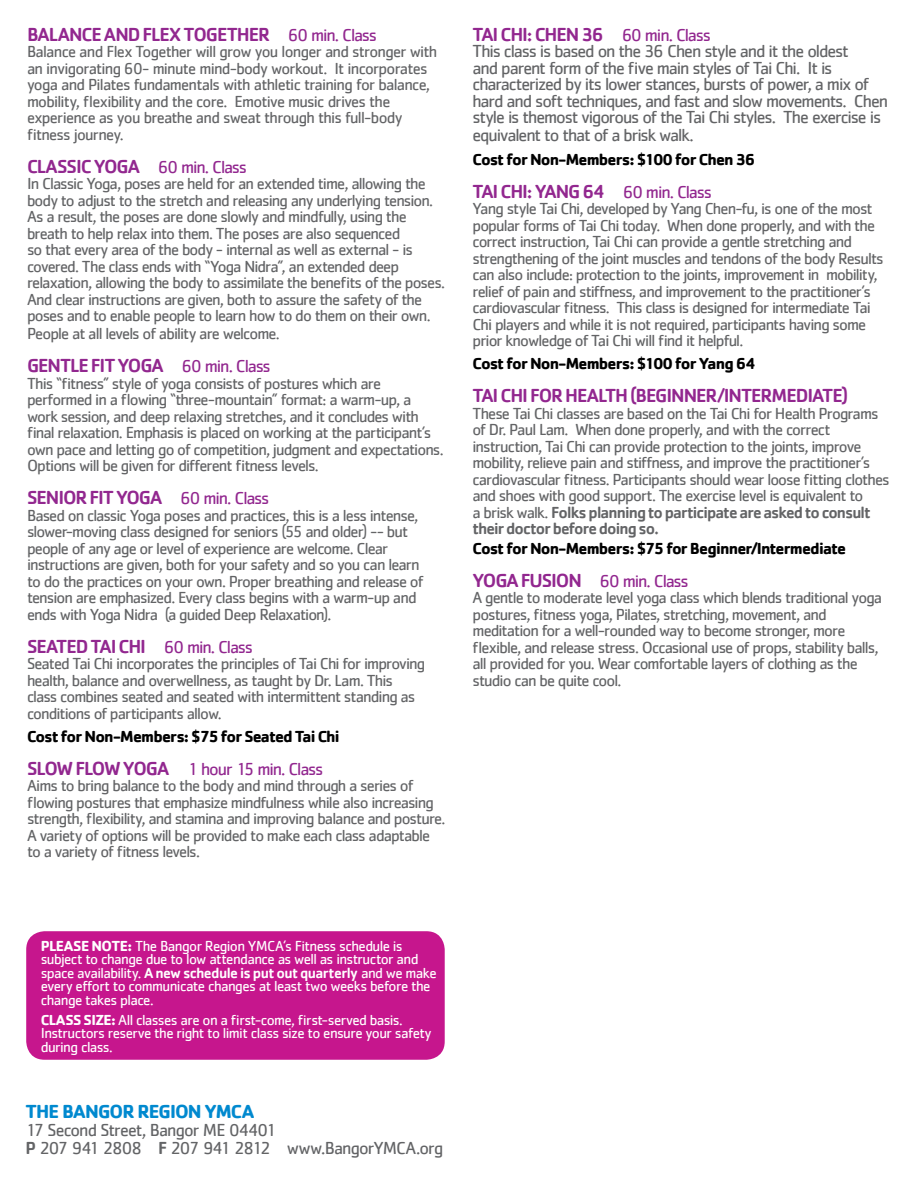
<style>
.page{position:relative;width:918px;height:1188px;background:#fff}
.page>*{position:absolute;margin:0;border:0;box-sizing:border-box;transform-origin:0 0}
.t1{font:500 19.5px "Cachet";letter-spacing:-.055em;color:#92278f}
.t2{font:700 19.5px "Cachet";letter-spacing:-.045em;color:#0089cf}
.t3{font:18px/16.8px "Cachet";letter-spacing:-.06em;color:#636466}
.t4{font:18px "Cachet";letter-spacing:-.06em;color:#92278f}
.t5{font:16.5px/16.5px "Cachet";letter-spacing:-.055em;color:#636466}
.t6{font:700 16.5px "Cachet";letter-spacing:-.05em;color:#000}
.t7{font:15px/13.5px "Cachet";letter-spacing:-.04em;color:#fff}
.s1{font-weight:400;font-size:18px}
.s2{font-weight:500;font-size:19.5px}
.s3{font-weight:500}
.s4{font-weight:700}
</style>
<div class="page">
<div style="left:26px;top:931px;width:419px;height:129px;background:#c6168d;border-radius:18px"></div>
<p class="t1" style="left:27px;top:22px;width:352px">BALANCE AND FLEX TOGETHER <span class="s1">60 min. Class</span></p>
<p class="t5" style="left:27px;top:43px;width:412px">Balance and Flex Together will grow you longer and stronger with an invigorating 60- minute mind-body workout. It incorporates yoga and Pilates fundamentals with athletic training for balance, mobility, flexibility and the core. Emotive music drives the experience as you breathe and sweat through this full-body fitness journey.</p>
<p class="t1" style="left:27px;top:154px;width:222px">CLASSIC YOGA <span class="s1">60 min. Class</span></p>
<p class="t5" style="left:27px;top:175px;width:420px">In Classic Yoga, poses are held for an extended time, allowing the body to adjust to the stretch and releasing any underlying tension.<br>As a result, the poses are done slowly and mindfully, using the breath to help relax into them. The poses are also sequenced<br>so that every area of the body - internal as well as external - is covered. The class ends with “Yoga Nidra”, an extended deep relaxation, allowing the body to assimilate the benefits of the poses.<br>And clear instructions are given, both to assure the safety of the poses and to enable people to learn how to do them on their own.</p>
<p class="t5" style="left:27px;top:325px;width:254px">People at all levels of ability are welcome.</p>
<p class="t1" style="left:27px;top:354px;width:245px">GENTLE FIT YOGA <span class="s1">60 min. Class</span></p>
<p class="t5" style="left:27px;top:375px;width:418px">This “fitness” style of yoga consists of postures which are performed in a flowing “three-mountain” format: a warm-up, a work session, and deep relaxing stretches, and it concludes with final relaxation. Emphasis is placed on working at the participant’s own pace and letting go of competition, judgment and expectations.<br>Options will be given for different fitness levels.</p>
<p class="t1" style="left:27px;top:486px;width:244px">SENIOR FIT YOGA <span class="s1">60 min. Class</span></p>
<p class="t5" style="left:27px;top:507px;width:398px">Based on classic Yoga poses and practices, this is a less intense, slower-moving class designed for seniors (55 and older) -- but people of any age or level of experience are welcome. Clear instructions are given, both for your safety and so you can learn to do the practices on your own. Proper breathing and release of tension are emphasized. Every class begins with a warm-up and ends with Yoga Nidra (a guided Deep Relaxation).</p>
<p class="t1" style="left:27px;top:634px;width:228px">SEATED TAI CHI <span class="s1">60 min. Class</span></p>
<p class="t5" style="left:27px;top:655px;width:400px">Seated Tai Chi incorporates the principles of Tai Chi for improving health, balance and overwellness, as taught by Dr. Lam. This class combines seated and seated with intermittent standing as conditions of participants allow.</p>
<p class="t6" style="left:27px;top:726px;width:314px">Cost for Non-Members: $75 for Seated Tai Chi</p>
<p class="t4" style="left:27px;top:758px;width:298px"><span class="s2">SLOW FLOW YOGA</span> 1 hour 15 min. Class</p>
<p class="t5" style="left:27px;top:777px;width:420px">Aims to bring balance to the body and mind through a series of flowing postures that emphasize mindfulness while also increasing strength, flexibility, and stamina and improving balance and posture.<br>A variety of options will be provided to make each class adaptable to a variety of fitness levels.</p>
<p class="t1" style="left:472px;top:22px;width:240px">TAI CHI: CHEN 36 <span class="s1">60 min. Class</span></p>
<p class="t3" style="left:472px;top:43px;width:417px">This class is based on the 36 Chen style and it the oldest<br>and parent form of the five main styles of Tai Chi. It is characterized by its lower stances, bursts of power, a mix of hard and soft techniques, and fast and slow movements. Chen style is themost vigorous of the Tai Chi styles. The exercise is equivalent to that of a brisk walk.</p>
<p class="t6" style="left:472px;top:148px;width:284px">Cost for Non-Members: $100 for Chen 36</p>
<p class="t1" style="left:472px;top:179px;width:241px">TAI CHI: YANG 64 <span class="s1">60 min. Class</span></p>
<p class="t5" style="left:472px;top:200px;width:413px">Yang style Tai Chi, developed by Yang Chen-fu, is one of the most popular forms of Tai Chi today. When done properly, and with the correct instruction, Tai Chi can provide a gentle stretching and strengthening of the joint muscles and tendons of the body Results can also include: protection to the joints, improvement in mobility, relief of pain and stiffness, and improvement to the practitioner’s cardiovascular fitness. This class is designed for intermediate Tai Chi players and while it is not required, participants having some prior knowledge of Tai Chi will find it helpful.</p>
<p class="t6" style="left:472px;top:353px;width:285px">Cost for Non-Members: $100 for Yang 64</p>
<p class="t1" style="left:472px;top:384px;width:377px">TAI CHI FOR HEALTH (BEGINNER/INTERMEDIATE)</p>
<p class="t5" style="left:472px;top:405px;width:419px">These Tai Chi classes are based on the Tai Chi for Health Programs of Dr. Paul Lam. When done properly, and with the correct instruction, Tai Chi can provide protection to the joints, improve mobility, relieve pain and stiffness, and improve the practitioner’s cardiovascular fitness. Participants should wear loose fitting clothes and shoes with good support. The exercise level is equivalent to<br>a brisk walk. <span class="s3">Folks planning to participate are asked to consult their doctor before doing so.</span></p>
<p class="t6" style="left:472px;top:538px;width:375px">Cost for Non-Members: $75 for Beginner/Intermediate</p>
<p class="t4" style="left:472px;top:570px;width:218px"><span class="s2">YOGA FUSION</span> 60 min. Class</p>
<p class="t5" style="left:472px;top:589px;width:411px">A gentle to moderate level yoga class which blends traditional yoga postures, fitness yoga, Pilates, stretching, movement, and meditation for a well-rounded way to become stronger, more flexible, and release stress. Occasional use of props, stability balls, all provided for you. Wear comfortable layers of clothing as the studio can be quite cool.</p>
<p class="t7" style="left:41px;top:938px;width:397px"><span class="s4">PLEASE NOTE:</span> The Bangor Region YMCA’s Fitness schedule is subject to change due to low attendance as well as instructor and space availability. <span class="s3">A new schedule is put out quarterly</span> and we make every effort to communicate changes at least two weeks before the change takes place.</p>
<p class="t7" style="left:41px;top:1013px;width:392px"><span class="s4">CLASS SIZE:</span> All classes are on a first-come, first-served basis.<br>Instructors reserve the right to limit class size to ensure your safety during class.</p>
<p class="t2" style="left:25px;top:1099px;width:230px">THE BANGOR REGION YMCA</p>
<p class="t3" style="left:25px;top:1121px;width:419px;line-height:18px">17 Second Street, Bangor ME 04401<br><span class="s3">P</span> 207 941 2808 <span class="s3">F</span> 207 941 2812 www.BangorYMCA.org</p>
</div>
